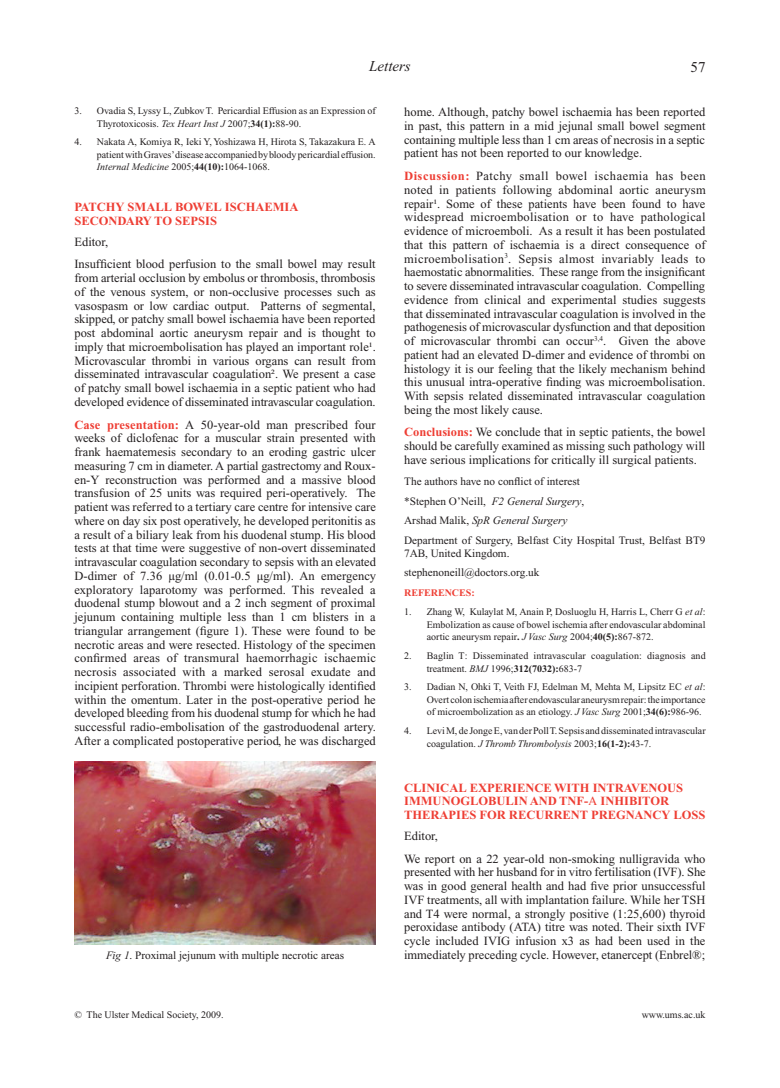
<style>
.page{position:relative;width:780px;height:1088px;background:#fff}
.page>*{position:absolute;margin:0;border:0;box-sizing:border-box;transform-origin:0 0}
.t1{font:italic 15px "Times New Roman";color:#231f20}
.t2{font:15px "Times New Roman";color:#231f20}
.t3{font:12.5px/13.8px "Times New Roman";color:#231f20;text-align:justify}
.t4{font:700 12.5px/13.8px "Times New Roman";color:#ee3e34}
.t5{font:11.25px/19.6px "Times New Roman";color:#231f20}
.t6{font:10px/12.5px "Times New Roman";color:#231f20}
.t7{font:700 10px "Times New Roman";color:#ee3e34}
.s1{font-style:italic}
.s2{font-weight:700}
.s3{font-weight:700;color:#ee3e34}
</style>
<div class="page">
<img style="left:74px;top:761px;width:302px;height:183px">
<p class="t1" style="left:369px;top:58px;width:43px">Letters</p>
<p class="t2" style="left:690px;top:59px;width:16px">57</p>
<p class="t6" style="left:97px;top:105px;width:280px;text-indent:-22px">3. Ovadia S, Lyssy L, Zubkov T. Pericardial Effusion as an Expression of<br>Thyrotoxicosis. <span class="s1">Tex Heart Inst J</span> 2007;<span class="s2">34(1):</span>88-90.</p>
<p class="t6" style="left:97px;top:136px;width:280px;text-align:justify;text-indent:-22px">4. Nakata A, Komiya R, Ieki Y, Yoshizawa H, Hirota S, Takazakura E. A patient with Graves’ disease accompanied by bloody pericardial effusion.<br><span class="s1">Internal Medicine</span> 2005;<span class="s2">44(10):</span>1064-1068.</p>
<p class="t4" style="left:74px;top:200px;width:225px">PATCHY SMALL BOWEL ISCHAEMIA<br>SECONDARY TO SEPSIS</p>
<p class="t3" style="left:74px;top:230px;width:303px;line-height:22.6px">Editor,<br>Insufficient blood perfusion to the small bowel may result</p>
<p class="t3" style="left:74px;top:271px;width:303px">from arterial occlusion by embolus or thrombosis, thrombosis of the venous system, or non-occlusive processes such as vasospasm or low cardiac output. Patterns of segmental, skipped, or patchy small bowel ischaemia have been reported post abdominal aortic aneurysm repair and is thought to imply that microembolisation has played an important role¹.<br>Microvascular thrombi in various organs can result from disseminated intravascular coagulation². We present a case of patchy small bowel ischaemia in a septic patient who had developed evidence of disseminated intravascular coagulation.</p>
<p class="t3" style="left:74px;top:418px;width:303px"><span class="s3">Case presentation:</span> A 50-year-old man prescribed four weeks of diclofenac for a muscular strain presented with frank haematemesis secondary to an eroding gastric ulcer measuring 7 cm in diameter. A partial gastrectomy and Roux&shy;en-Y reconstruction was performed and a massive blood transfusion of 25 units was required peri-operatively. The patient was referred to a tertiary care centre for intensive care where on day six post operatively, he developed peritonitis as a result of a biliary leak from his duodenal stump. His blood tests at that time were suggestive of non-overt disseminated intravascular coagulation secondary to sepsis with an elevated D-dimer of 7.36 μg/ml (0.01-0.5 μg/ml). An emergency exploratory laparotomy was performed. This revealed a duodenal stump blowout and a 2 inch segment of proximal jejunum containing multiple less than 1 cm blisters in a triangular arrangement (figure 1). These were found to be necrotic areas and were resected. Histology of the specimen confirmed areas of transmural haemorrhagic ischaemic necrosis associated with a marked serosal exudate and incipient perforation. Thrombi were histologically identified within the omentum. Later in the post-operative period he developed bleeding from his duodenal stump for which he had successful radio-embolisation of the gastroduodenal artery.<br>After a complicated postoperative period, he was discharged</p>
<p class="t3" style="left:404px;top:105px;width:303px">home. Although, patchy bowel ischaemia has been reported in past, this pattern in a mid jejunal small bowel segment containing multiple less than 1 cm areas of necrosis in a septic patient has not been reported to our knowledge.</p>
<p class="t3" style="left:404px;top:169px;width:303px"><span class="s3">Discussion:</span> Patchy small bowel ischaemia has been noted in patients following abdominal aortic aneurysm repair¹. Some of these patients have been found to have widespread microembolisation or to have pathological evidence of microemboli. As a result it has been postulated that this pattern of ischaemia is a direct consequence of microembolisation<sup>3</sup>. Sepsis almost invariably leads to haemostatic abnormalities. These range from the insignificant to severe disseminated intravascular coagulation. Compelling evidence from clinical and experimental studies suggests that disseminated intravascular coagulation is involved in the pathogenesis of microvascular dysfunction and that deposition of microvascular thrombi can occur<sup>3,4</sup>. Given the above patient had an elevated D-dimer and evidence of thrombi on histology it is our feeling that the likely mechanism behind this unusual intra-operative finding was microembolisation.<br>With sepsis related disseminated intravascular coagulation being the most likely cause.</p>
<p class="t3" style="left:404px;top:425px;width:303px"><span class="s3">Conclusions:</span> We conclude that in septic patients, the bowel should be carefully examined as missing such pathology will have serious implications for critically ill surgical patients.</p>
<p class="t5" style="left:404px;top:472px;width:303px">The authors have no conflict of interest<br>*Stephen O’Neill, <span class="s1">F2 General Surgery</span>,<br>Arshad Malik, <span class="s1">SpR General Surgery<br></span>Department of Surgery, Belfast City Hospital Trust, Belfast BT9</p>
<p class="t5" style="left:404px;top:543px;width:137px">7AB, United Kingdom. stephenoneill@doctors.org.uk</p>
<p class="t7" style="left:404px;top:587px;width:72px">REFERENCES:</p>
<p class="t6" style="left:426px;top:606px;width:280px;text-align:justify;text-indent:-22px">1. Zhang W, Kulaylat M, Anain P, Dosluoglu H, Harris L, Cherr G <span class="s1">et al</span>:<br>Embolization as cause of bowel ischemia after endovascular abdominal aortic aneurysm repair<span class="s2">.</span> <span class="s1">J Vasc Surg</span> 2004;<span class="s2">40(5):</span>867-872.</p>
<p class="t6" style="left:426px;top:649px;width:280px;text-indent:-22px">2. Baglin T: Disseminated intravascular coagulation: diagnosis and treatment. <span class="s1">BMJ</span> 1996;<span class="s2">312(7032):</span>683-7</p>
<p class="t6" style="left:426px;top:681px;width:280px;text-align:justify;text-indent:-22px">3. Dadian N, Ohki T, Veith FJ, Edelman M, Mehta M, Lipsitz EC <span class="s1">et al</span>:<br>Overt colon ischemia after endovascular aneurysm repair: the importance of microembolization as an etiology. <span class="s1">J Vasc Surg</span> 2001;<span class="s2">34(6):</span>986-96.</p>
<p class="t6" style="left:426px;top:724px;width:280px;text-indent:-22px">4. Levi M, de Jonge E, van der Poll T. Sepsis and disseminated intravascular coagulation. <span class="s1">J Thromb Thrombolysis</span> 2003;<span class="s2">16(1-2):</span>43-7.</p>
<p class="t4" style="left:404px;top:781px;width:303px">CLINICAL EXPERIENCE WITH INTRAVENOUS<br>IMMUNOGLOBULIN AND TNF- INHIBITOR<br>THERAPIES FOR RECURRENT PREGNANCY LOSS</p>
<p class="t3" style="left:404px;top:824px;width:303px;line-height:22.6px">Editor,<br>We report on a 22 year-old non-smoking nulligravida who</p>
<p class="t3" style="left:404px;top:865px;width:303px">presented with her husband for in vitro fertilisation (IVF). She was in good general health and had five prior unsuccessful IVF treatments, all with implantation failure. While her TSH and T4 were normal, a strongly positive (1:25,600) thyroid peroxidase antibody (ATA) titre was noted. Their sixth IVF cycle included IVIG infusion x3 as had been used in the</p>
<p class="t5" style="left:106px;top:946px;width:240px"><span class="s1">Fig 1</span>. Proximal jejunum with multiple necrotic areas</p>
<p class="t3" style="left:404px;top:948px;width:302px">immediately preceding cycle. However, etanercept (Enbrel®;</p>
<p class="t6" style="left:74px;top:1008px;width:151px">© The Ulster Medical Society, 2009.</p>
<p class="t6" style="left:641px;top:1009px;width:65px">www.ums.ac.uk</p>
</div>
